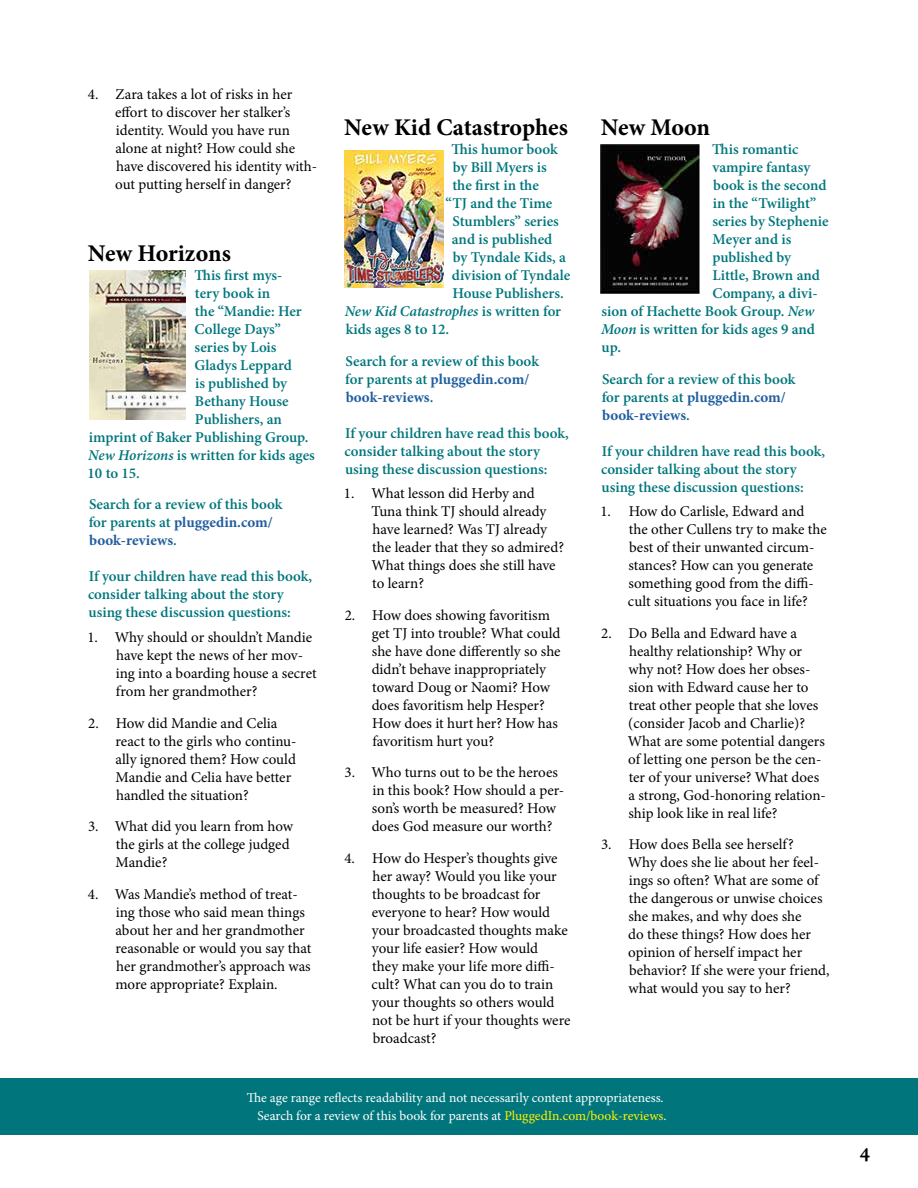
<style>
.page{position:relative;width:918px;height:1188px;background:#fff}
.page>*{position:absolute;margin:0;border:0;box-sizing:border-box;transform-origin:0 0}
.t1{font:700 24px "Minion Pro";letter-spacing:-.005em;color:#000}
.t2{font:700 20.25px "Atma Serif OT";color:#000}
.t3{font:15px/18px "Minion Pro";letter-spacing:-.005em;color:#000}
.t4{font:600 15px/18px "Minion Pro";color:#00767c}
.t5{font:italic 600 15px "Minion Pro";letter-spacing:-.005em;color:#00767c}
.t6{font:13.5px/18.3px "Minion Pro";letter-spacing:-.005em;color:#fff;text-align:right}
.s1{font-style:italic}
.s2{font-weight:700;color:#215e9e}
.s3{font-style:normal}
.s4{color:#fff200}
</style>
<div class="page">
<div style="left:0;top:1078px;width:918px;height:56px;background:#00767c"></div>
<img style="left:89px;top:270px;width:96px;height:149px">
<img style="left:344px;top:151px;width:99px;height:136px">
<img style="left:601px;top:145px;width:99px;height:148px">
<p class="t3" style="left:115px;top:85px;width:204px;text-indent:-27px">4. Zara takes a lot of risks in her effort to discover her stalker’s identity. Would you have run alone at night? How could she have discovered his identity with&shy;out putting herself in danger?</p>
<h1 class="t1" style="left:88px;top:236px;width:145px">New Horizons</h1>
<p class="t4" style="left:195px;top:266px;width:89px">This first mys-</p>
<p class="t4" style="left:195px;top:284px;width:77px">tery book in</p>
<p class="t4" style="left:195px;top:302px;width:108px">the “Mandie: Her</p>
<p class="t4" style="left:195px;top:320px;width:88px">College Days”</p>
<p class="t4" style="left:195px;top:338px;width:83px">series by Lois</p>
<p class="t4" style="left:195px;top:356px;width:99px">Gladys Leppard</p>
<p class="t4" style="left:195px;top:374px;width:93px">is published by</p>
<p class="t4" style="left:195px;top:392px;width:95px">Bethany House</p>
<p class="t4" style="left:195px;top:410px;width:88px">Publishers, an</p>
<p class="t4" style="left:89px;top:428px;width:221px">imprint of Baker Publishing Group.</p>
<p class="t4" style="left:88px;top:446px;width:228px"><span class="s1">New Horizons</span> is written for kids ages</p>
<p class="t4" style="left:88px;top:464px;width:54px">10 to 15.</p>
<p class="t4" style="left:89px;top:496px;width:195px">Search for a review of this book for parents at <span class="s2">pluggedin.com/ book-reviews</span>.</p>
<p class="t4" style="left:88px;top:568px;width:226px">If your children have read this book, consider talking about the story using these discussion questions:</p>
<p class="t3" style="left:116px;top:628px;width:202px;text-indent:-28px">1. Why should or shouldn’t Mandie have kept the news of her mov&shy;ing into a boarding house a secret from her grandmother?</p>
<p class="t3" style="left:115px;top:714px;width:183px;text-indent:-27px">2. How did Mandie and Celia react to the girls who continu&shy;ally ignored them? How could<br>Mandie and Celia have better handled the situation?</p>
<p class="t3" style="left:116px;top:817px;width:179px;text-indent:-28px">3. What did you learn from how the girls at the college judged<br>Mandie?</p>
<p class="t3" style="left:115px;top:885px;width:197px;text-indent:-27px">4. Was Mandie’s method of treat&shy;ing those who said mean things about her and her grandmother reasonable or would you say that her grandmother’s approach was more appropriate? Explain.</p>
<h1 class="t1" style="left:344px;top:111px;width:225px">New Kid Catastrophes</h1>
<p class="t4" style="left:451px;top:140px;width:108px">This humor book</p>
<p class="t4" style="left:453px;top:158px;width:95px">by Bill Myers is</p>
<p class="t4" style="left:452px;top:176px;width:88px">the first in the</p>
<p class="t4" style="left:446px;top:194px;width:108px">“TJ and the Time</p>
<p class="t4" style="left:453px;top:212px;width:108px">Stumblers” series</p>
<p class="t4" style="left:452px;top:230px;width:102px">and is published</p>
<p class="t4" style="left:453px;top:248px;width:115px">by Tyndale Kids, a</p>
<p class="t4" style="left:452px;top:266px;width:120px">division of Tyndale</p>
<p class="t4" style="left:452px;top:284px;width:113px">House Publishers.</p>
<p class="t5" style="left:345px;top:301px;width:218px">New Kid Catastrophes <span class="s3">is written for</span></p>
<p class="t4" style="left:346px;top:320px;width:105px">kids ages 8 to 12.</p>
<p class="t4" style="left:345px;top:352px;width:195px">Search for a review of this book for parents at <span class="s2">pluggedin.com/ book-reviews</span>.</p>
<p class="t4" style="left:345px;top:424px;width:226px">If your children have read this book, consider talking about the story using these discussion questions:</p>
<p class="t3" style="left:371px;top:485px;width:194px;text-indent:-28px">1. What lesson did Herby and<br>Tuna think TJ should already have learned? Was TJ already the leader that they so admired?<br>What things does she still have to learn?</p>
<p class="t3" style="left:372px;top:606px;width:190px;text-indent:-27px">2. How does showing favoritism get TJ into trouble? What could she have done differently so she didn’t behave inappropriately toward Doug or Naomi? How does favoritism help Hesper?<br>How does it hurt her? How has favoritism hurt you?</p>
<p class="t3" style="left:372px;top:764px;width:194px;text-indent:-27px">3. Who turns out to be the heroes in this book? How should a per&shy;son’s worth be measured? How does God measure our worth?</p>
<p class="t3" style="left:371px;top:849px;width:200px;text-indent:-27px">4. How do Hesper’s thoughts give her away? Would you like your thoughts to be broadcast for everyone to hear? How would your broadcasted thoughts make your life easier? How would<br>they make your life more diffi&shy;cult? What can you do to train your thoughts so others would not be hurt if your thoughts were broadcast?</p>
<h1 class="t1" style="left:601px;top:111px;width:111px">New Moon</h1>
<p class="t4" style="left:712px;top:140px;width:88px">This romantic</p>
<p class="t4" style="left:712px;top:158px;width:99px">vampire fantasy</p>
<p class="t4" style="left:713px;top:176px;width:115px">book is the second</p>
<p class="t4" style="left:713px;top:194px;width:105px">in the “Twilight”</p>
<p class="t4" style="left:712px;top:212px;width:118px">series by Stephenie</p>
<p class="t4" style="left:713px;top:230px;width:80px">Meyer and is</p>
<p class="t4" style="left:712px;top:248px;width:80px">published by</p>
<p class="t4" style="left:713px;top:266px;width:109px">Little, Brown and</p>
<p class="t4" style="left:712px;top:284px;width:107px">Company, a divi-</p>
<p class="t4" style="left:601px;top:302px;width:214px">sion of Hachette Book Group. <span class="s1">New</span></p>
<p class="t4" style="left:601px;top:320px;width:215px"><span class="s1">Moon</span> is written for kids ages 9 and</p>
<p class="t4" style="left:602px;top:338px;width:21px">up.</p>
<p class="t4" style="left:602px;top:370px;width:195px">Search for a review of this book for parents at <span class="s2">pluggedin.com/ book-reviews</span>.</p>
<p class="t4" style="left:601px;top:442px;width:226px">If your children have read this book, consider talking about the story using these discussion questions:</p>
<p class="t3" style="left:628px;top:503px;width:200px;text-indent:-28px">1. How do Carlisle, Edward and the other Cullens try to make the best of their unwanted circum&shy;stances? How can you generate something good from the diffi&shy;cult situations you face in life?</p>
<p class="t3" style="left:628px;top:624px;width:200px;text-indent:-27px">2. Do Bella and Edward have a healthy relationship? Why or why not? How does her obses&shy;sion with Edward cause her to treat other people that she loves (consider Jacob and Charlie)?<br>What are some potential dangers of letting one person be the cen&shy;ter of your universe? What does a strong, God-honoring relation&shy;ship look like in real life?</p>
<p class="t3" style="left:628px;top:836px;width:203px;text-indent:-27px">3. How does Bella see herself?<br>Why does she lie about her feel&shy;ings so often? What are some of the dangerous or unwise choices she makes, and why does she<br>do these things? How does her opinion of herself impact her behavior? If she were your friend, what would you say to her?</p>
<p class="t6" style="left:247px;top:1088px;width:420px">The age range reflects readability and not necessarily content appropriateness.<br>Search for a review of this book for parents at <span class="s4">PluggedIn.com/book-reviews</span>.</p>
<h2 class="t2" style="left:860px;top:1142px;width:12px">4</h2>
</div>
